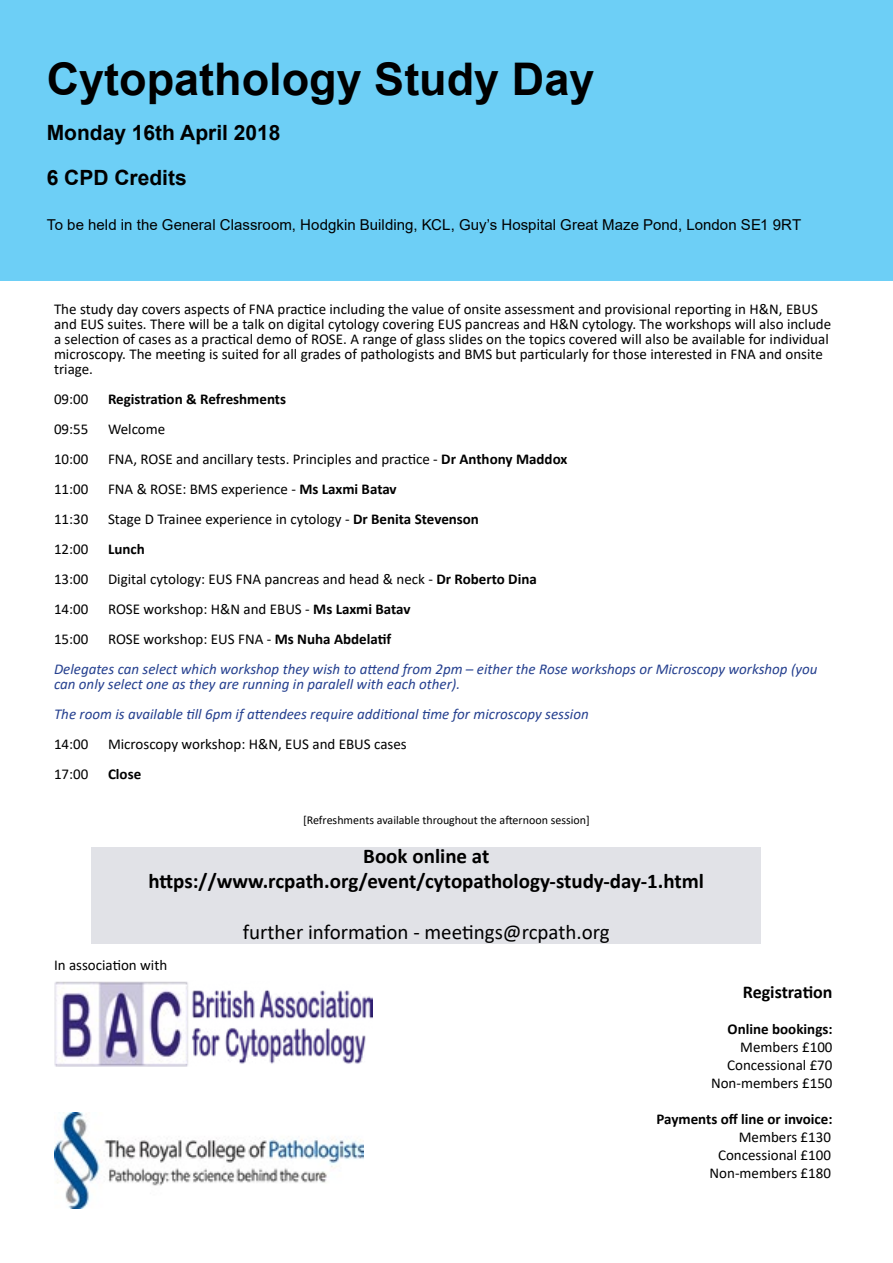
<style>
.page{position:relative;width:893px;height:1263px;background:#fff}
.page>*{position:absolute;margin:0;border:0;box-sizing:border-box;transform-origin:0 0}
.t1{font:700 45px "Arial";color:#000}
.t2{font:700 21px/25.2px "Calibri";color:#000;text-align:center}
.t3{font:21px "Calibri";color:#000}
.t4{font:700 21px/45px "Arial";color:#000}
.t5{font:700 18px "Calibri";color:#000}
.t6{font:15px/18px "Calibri";color:#000;text-align:right}
.t7{font:italic 15px/30px "Calibri";color:#25408f}
.t8{font:15px "Arial";letter-spacing:.005em;color:#000}
.t9{font:700 15px "Calibri";color:#000}
.t10{font:12px "Calibri";color:#000}
.s1{font-weight:700}
.s2{font-style:normal;color:#000}
.s3{font-weight:700;font-style:normal;color:#000}
</style>
<div class="page">
<div style="left:0;top:0;width:893px;height:281px;background:#6dcff6"></div>
<img style="left:54px;top:1112px;width:310px;height:97px">
<div style="left:91px;top:847px;width:670px;height:97px;background:#e1e2e7"></div>
<img style="left:54px;top:981px;width:318px;height:85px">
<h1 class="t1" style="left:47px;top:47px;width:549px">Cytopathology Study Day</h1>
<h2 class="t4" style="left:47px;top:110px;width:235px">Monday 16th April 2018<br>6 CPD Credits</h2>
<p class="t8" style="left:47px;top:214px;width:756px">To be held in the General Classroom, Hodgkin Building, KCL, Guy’s Hospital Great Maze Pond, London SE1 9RT</p>
<p class="t6" style="left:54px;top:301px;width:779px;line-height:15px;text-align:left">The study day covers aspects of FNA practice including the value of onsite assessment and provisional reporting in H&amp;N, EBUS and EUS suites. There will be a talk on digital cytology covering EUS pancreas and H&amp;N cytology. The workshops will also include a selection of cases as a practical demo of ROSE. A range of glass slides on the topics covered will also be available for individual microscopy. The meeting is suited for all grades of pathologists and BMS but particularly for those interested in FNA and onsite triage.</p>
<p class="t6" style="left:54px;top:390px;width:36px">09:00</p>
<p class="t9" style="left:108px;top:389px;width:180px">Registration &amp; Refreshments</p>
<p class="t6" style="left:54px;top:420px;width:36px">09:55</p>
<p class="t6" style="left:108px;top:420px;width:59px">Welcome</p>
<p class="t6" style="left:54px;top:450px;width:36px">10:00</p>
<p class="t6" style="left:108px;top:450px;width:461px">FNA, ROSE and ancillary tests. Principles and practice - <span class="s1">Dr Anthony Maddox</span></p>
<p class="t6" style="left:54px;top:480px;width:36px">11:00</p>
<p class="t6" style="left:108px;top:480px;width:290px">FNA &amp; ROSE: BMS experience - <span class="s1">Ms Laxmi Batav</span></p>
<p class="t6" style="left:54px;top:510px;width:36px">11:30</p>
<p class="t6" style="left:108px;top:510px;width:372px">Stage D Trainee experience in cytology - <span class="s1">Dr Benita Stevenson</span></p>
<p class="t6" style="left:54px;top:540px;width:36px">12:00</p>
<p class="t9" style="left:108px;top:539px;width:38px">Lunch</p>
<p class="t6" style="left:54px;top:570px;width:36px">13:00</p>
<p class="t6" style="left:108px;top:570px;width:430px">Digital cytology: EUS FNA pancreas and head &amp; neck - <span class="s1">Dr Roberto Dina</span></p>
<p class="t6" style="left:54px;top:600px;width:36px">14:00</p>
<p class="t6" style="left:108px;top:600px;width:304px">ROSE workshop: H&amp;N and EBUS - <span class="s1">Ms Laxmi Batav</span></p>
<p class="t6" style="left:54px;top:630px;width:36px">15:00</p>
<p class="t7" style="left:54px;top:624px;width:765px;text-indent:54px"><span class="s2">ROSE workshop: EUS FNA -</span> <span class="s3">Ms Nuha Abdelatif<br></span>Delegates can select which workshop they wish to attend from 2pm – either the Rose workshops or Microscopy workshop (you</p>
<p class="t7" style="left:54px;top:669px;width:536px">can only select one as they are running in paralell with each other).<br>The room is available till 6pm if attendees require additional time for microscopy session</p>
<p class="t6" style="left:54px;top:735px;width:36px">14:00</p>
<p class="t6" style="left:108px;top:735px;width:300px">Microscopy workshop: H&amp;N, EUS and EBUS cases</p>
<p class="t6" style="left:54px;top:765px;width:36px">17:00</p>
<p class="t9" style="left:108px;top:764px;width:35px">Close</p>
<p class="t10" style="left:303px;top:812px;width:288px">[Refreshments available throughout the afternoon session]</p>
<h2 class="t2" style="left:148px;top:843px;width:557px">Book online at https://www.rcpath.org/event/cytopathology-study-day-1.html</h2>
<h2 class="t3" style="left:243px;top:917px;width:369px">further information - meetings@rcpath.org</h2>
<p class="t6" style="left:54px;top:956px;width:115px">In association with</p>
<p class="t5" style="left:743px;top:979px;width:91px">Registration</p>
<p class="t9" style="left:728px;top:1018px;width:106px">Online bookings:</p>
<p class="t6" style="left:711px;top:1038px;width:123px">Members £100<br>Concessional £70<br>Non-members £150</p>
<p class="t9" style="left:656px;top:1108px;width:177px">Payments off line or invoice:</p>
<p class="t6" style="left:709px;top:1128px;width:123px">Members £130<br>Concessional £100<br>Non-members £180</p>
</div>
